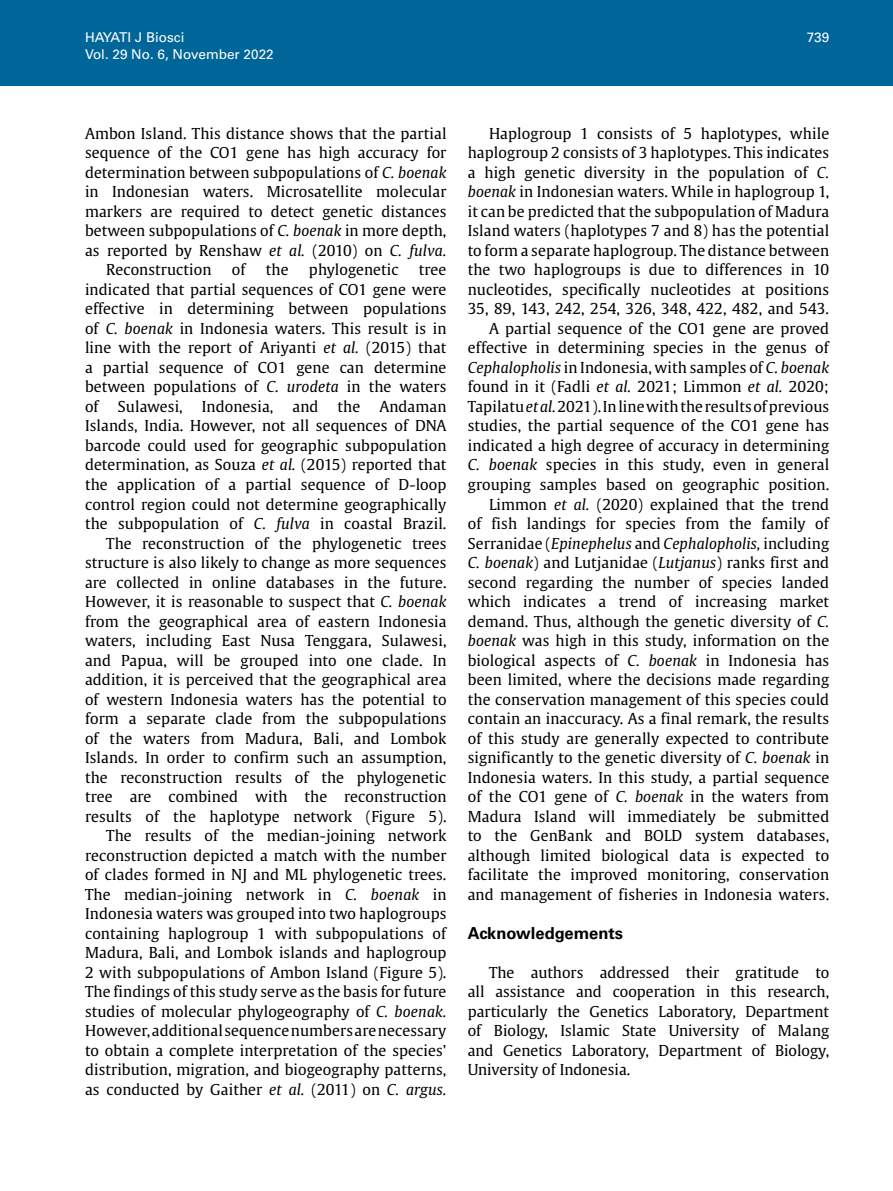
<style>
.page{position:relative;width:893px;height:1191px;background:#fff}
.page>*{position:absolute;margin:0;border:0;box-sizing:border-box;transform-origin:0 0}
.t1{font:700 16.5px "Univers LT Std";color:#000}
.t2{font:15px/19.5px "Gulliver";letter-spacing:.005em;color:#000;text-align:justify}
.t3{font:13.5px "Univers LT Std";color:#fff}
.s1{font-style:italic}
</style>
<div class="page">
<div style="left:0;top:0;width:893px;height:85px;background:#069"></div>
<p class="t3" style="left:85px;top:30px;width:101px">HAYATI J Biosci</p>
<p class="t3" style="left:807px;top:30px;width:24px">739</p>
<p class="t3" style="left:85px;top:46px;width:190px">Vol. 29 No. 6, November 2022</p>
<p class="t2" style="left:85px;top:124px;width:363px">Ambon Island. This distance shows that the partial</p>
<p class="t2" style="left:85px;top:143px;width:363px">sequence of the CO1 gene has high accuracy for</p>
<p class="t2" style="left:85px;top:163px;width:363px">determination between subpopulations of <span class="s1">C. boenak</span></p>
<p class="t2" style="left:85px;top:182px;width:363px">in Indonesian waters. Microsatellite molecular</p>
<p class="t2" style="left:85px;top:202px;width:363px">markers are required to detect genetic distances</p>
<p class="t2" style="left:85px;top:221px;width:363px">between subpopulations of <span class="s1">C. boenak</span> in more depth,</p>
<p class="t2" style="left:85px;top:241px;width:363px">as reported by Renshaw <span class="s1">et al.</span> (2010) on <span class="s1">C. fulva.</span></p>
<p class="t2" style="left:106px;top:260px;width:107px">Reconstruction</p>
<p class="t2" style="left:232px;top:260px;width:15px">of</p>
<p class="t2" style="left:266px;top:260px;width:24px">the</p>
<p class="t2" style="left:309px;top:260px;width:91px">phylogenetic</p>
<p class="t2" style="left:85px;top:260px;width:363px;text-indent:334px">tree indicated that partial sequences of CO1 gene were effective in determining between populations of <span class="s1">C. boenak</span> in Indonesia waters. This result is in line with the report of Ariyanti <span class="s1">et al.</span> (2015) that a partial sequence of CO1 gene can determine between populations of <span class="s1">C. urodeta</span> in the waters of</p>
<p class="t2" style="left:85px;top:397px;width:363px;text-align:right">Andaman<br>Islands, India. However, not all sequences of DNA barcode could used for geographic subpopulation determination, as Souza <span class="s1">et al.</span> (2015) reported that the application of a partial sequence of D-loop control region could not determine geographically the subpopulation of <span class="s1">C. fulva</span> in coastal Brazil.<br>The reconstruction of the phylogenetic trees structure is also likely to change as more sequences are collected in online databases in the future.<br>However, it is reasonable to suspect that <span class="s1">C. boenak </span>from the geographical area of eastern Indonesia waters, including East Nusa Tenggara, Sulawesi, and Papua, will be grouped into one clade. In addition, it is perceived that the geographical area of western Indonesia waters has the potential to form a separate clade from the subpopulations of the waters from Madura, Bali, and Lombok Islands. In order to confirm such an assumption, the reconstruction results of the phylogenetic tree are combined with the reconstruction results of the haplotype network (Figure 5).<br>The results of the median-joining network reconstruction depicted a match with the number of clades formed in NJ and ML phylogenetic trees.<br>The median-joining network in <span class="s1">C. boenak</span> in Indonesia waters was grouped into two haplogroups containing haplogroup 1 with subpopulations of Madura, Bali, and Lombok islands and haplogroup 2 with subpopulations of Ambon Island (Figure 5).<br>The findings of this study serve as the basis for future studies of molecular phylogeography of <span class="s1">C. boenak.<br></span>However, additional sequence numbers are necessary to obtain a complete interpretation of the species' distribution, migration, and biogeography patterns, as conducted by Gaither <span class="s1">et al.</span> (2011) on <span class="s1">C. argus.</span></p>
<p class="t2" style="left:118px;top:397px;width:66px">Sulawesi,</p>
<p class="t2" style="left:202px;top:397px;width:73px">Indonesia,</p>
<p class="t2" style="left:292px;top:397px;width:28px">and</p>
<p class="t2" style="left:338px;top:397px;width:24px">the</p>
<p class="t2" style="left:468px;top:124px;width:363px;text-align:right">Haplogroup 1 consists of 5 haplotypes, while haplogroup 2 consists of 3 haplotypes. This indicates a high genetic diversity in the population of <span class="s1">C. boenak</span> in Indonesian waters. While in haplogroup 1, it can be predicted that the subpopulation of Madura Island waters (haplotypes 7 and 8) has the potential to form a separate haplogroup. The distance between the two haplogroups is due to differences in 10 nucleotides, specifically nucleotides at positions 35, 89, 143, 242, 254, 326, 348, 422, 482, and 543.<br>A partial sequence of the CO1 gene are proved effective in determining species in the genus of <span class="s1">Cephalopholis</span> in Indonesia, with samples of <span class="s1">C. boenak </span>found in it (Fadli <span class="s1">et al.</span> 2021; Limmon <span class="s1">et al.</span> 2020; Tapilatu <span class="s1">et al.</span> 2021). In line with the results of previous studies, the partial sequence of the CO1 gene has indicated a high degree of accuracy in determining <span class="s1">C. boenak</span> species in this study, even in general grouping samples based on geographic position.<br>Limmon <span class="s1">et al.</span> (2020) explained that the trend<br>of fish landings for species from the family of Serranidae (<span class="s1">Epinephelus</span> and <span class="s1">Cephalopholis,</span> including <span class="s1">C. boenak</span>) and Lutjanidae (<span class="s1">Lutjanus</span>) ranks first and second regarding the number of species landed which indicates a trend of increasing market demand. Thus, although the genetic diversity of <span class="s1">C. boenak</span> was high in this study, information on the biological aspects of <span class="s1">C. boenak</span> in Indonesia has been limited, where the decisions made regarding the conservation management of this species could contain an inaccuracy. As a final remark, the results of this study are generally expected to contribute significantly to the genetic diversity of <span class="s1">C. boenak</span> in Indonesia waters. In this study, a partial sequence of the CO1 gene of <span class="s1">C. boenak</span> in the waters from Madura Island will immediately be submitted to the GenBank and BOLD system databases, although limited biological data is expected to facilitate the improved monitoring, conservation and management of fisheries in Indonesia waters.</p>
<p class="t1" style="left:468px;top:923px;width:157px">Acknowledgements</p>
<p class="t2" style="left:468px;top:962px;width:363px;text-indent:21px">The authors addressed their gratitude to all assistance and cooperation in this research, particularly the Genetics Laboratory, Department of Biology, Islamic State University of Malang and Genetics Laboratory, Department of Biology, University of Indonesia.</p>
</div>
